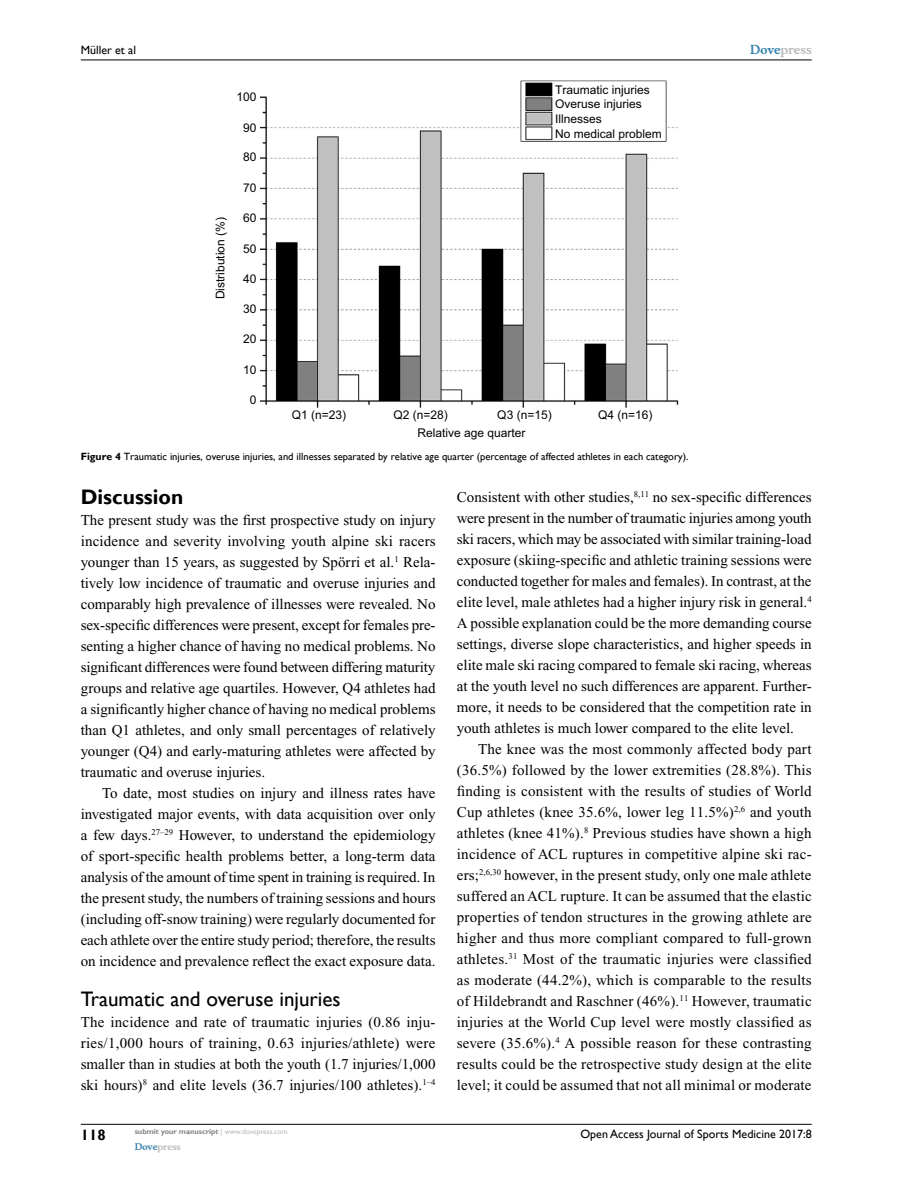
<style>
.page{position:relative;width:918px;height:1188px;background:#fff}
.page>*{position:absolute;margin:0;border:0;box-sizing:border-box;transform-origin:0 0}
.t1{font:21px "Gill Sans";color:#000}
.t2{font:700 21px "Gill Sans";color:#000}
.t3{font:15px/21px "Times New Roman";color:#000;text-align:justify}
.t4{font:700 15px "Gill Sans";color:#000}
.t5{font:12px/14.7px "Arial";color:#000}
.t6{font:12px "Gill Sans";color:#000}
.t7{font:700 12px "Musee";color:#b8babc}
.t8{font:10.5px "Gill Sans";color:#000}
.t9{font:700 9px "Musee";color:#b8babc}
.t10{font:700 7.5px "Gill Sans";color:#808285}
.s1{font-weight:700}
.s2{color:#3785ad}
.s3{font-weight:400;color:#b8babc}
</style>
<div class="page">
<hr style="left:81px;top:1124px;width:731px;height:1px;background:#000">
<hr style="left:81px;top:60px;width:731px;height:1px;background:#000">
<img style="left:260px;top:81px;width:418px;height:327px">
<p class="t6" style="left:81px;top:43px;width:57px">Müller et al</p>
<p class="t5" style="left:213px;top:299px;width:84px;rotate:-90deg">Distribution (%)</p>
<p class="t5" style="left:236px;top:90px;width:22px">100</p>
<p class="t5" style="left:243px;top:120px;width:15px">90</p>
<p class="t5" style="left:243px;top:150px;width:15px">80</p>
<p class="t5" style="left:243px;top:180px;width:15px">70</p>
<p class="t5" style="left:243px;top:211px;width:15px">60</p>
<p class="t5" style="left:243px;top:241px;width:15px">50</p>
<p class="t5" style="left:243px;top:271px;width:15px">40</p>
<p class="t5" style="left:243px;top:301px;width:15px">30</p>
<p class="t5" style="left:243px;top:331px;width:15px">20</p>
<p class="t5" style="left:243px;top:362px;width:15px">10</p>
<p class="t5" style="left:250px;top:393px;width:8px">0</p>
<p class="t5" style="left:555px;top:82px;width:108px">Traumatic injuries<br>Overuse injuries<br>Illnesses<br>No medical problem</p>
<p class="t5" style="left:292px;top:408px;width:56px">Q1 (n=23)</p>
<p class="t5" style="left:394px;top:408px;width:56px">Q2 (n=28)</p>
<p class="t5" style="left:497px;top:408px;width:56px">Q3 (n=15)</p>
<p class="t5" style="left:598px;top:408px;width:56px">Q4 (n=16)</p>
<p class="t5" style="left:418px;top:426px;width:110px">Relative age quarter</p>
<p class="t8" style="left:81px;top:451px;width:609px"><span class="s1">Figure 4</span> Traumatic injuries, overuse injuries, and illnesses separated by relative age quarter (percentage of affected athletes in each category).</p>
<p class="t7" style="left:750px;top:43px;width:63px"><span class="s2">Dove</span>press</p>
<h1 class="t2" style="left:81px;top:484px;width:104px">Discussion</h1>
<p class="t3" style="left:81px;top:509px;width:356px">The present study was the first prospective study on injury incidence and severity involving youth alpine ski racers younger than 15 years, as suggested by Spörri et al.<sup>1</sup> Rela&shy;tively low incidence of traumatic and overuse injuries and comparably high prevalence of illnesses were revealed. No sex-specific differences were present, except for females pre&shy;senting a higher chance of having no medical problems. No significant differences were found between differing maturity groups and relative age quartiles. However, Q4 athletes had a significantly higher chance of having no medical problems than Q1 athletes, and only small percentages of relatively younger (Q4) and early-maturing athletes were affected by traumatic and overuse injuries.</p>
<p class="t3" style="left:81px;top:782px;width:356px;text-indent:21px">To date, most studies on injury and illness rates have investigated major events, with data acquisition over only a few days.<sup>27–29</sup> However, to understand the epidemiology of sport-specific health problems better, a long-term data analysis of the amount of time spent in training is required. In the present study, the numbers of training sessions and hours (including off-snow training) were regularly documented for each athlete over the entire study period; therefore, the results on incidence and prevalence reflect the exact exposure data.</p>
<h1 class="t1" style="left:81px;top:987px;width:261px">Traumatic and overuse injuries</h1>
<p class="t3" style="left:81px;top:1012px;width:356px">The incidence and rate of traumatic injuries (0.86 inju&shy;ries/1,000 hours of training, 0.63 injuries/athlete) were smaller than in studies at both the youth (1.7 injuries/1,000 ski hours)<sup>8</sup> and elite levels (36.7 injuries/100 athletes).<sup>1–4</sup></p>
<p class="t3" style="left:457px;top:487px;width:356px">Consistent with other studies,<sup>8,11</sup> no sex-specific differences were present in the number of traumatic injuries among youth ski racers, which may be associated with similar training-load exposure (skiing-specific and athletic training sessions were conducted together for males and females). In contrast, at the elite level, male athletes had a higher injury risk in general.<sup>4<br></sup>A possible explanation could be the more demanding course settings, diverse slope characteristics, and higher speeds in elite male ski racing compared to female ski racing, whereas at the youth level no such differences are apparent. Further&shy;more, it needs to be considered that the competition rate in youth athletes is much lower compared to the elite level.</p>
<p class="t3" style="left:457px;top:739px;width:356px;text-indent:21px">The knee was the most commonly affected body part (36.5%) followed by the lower extremities (28.8%). This finding is consistent with the results of studies of World Cup athletes (knee 35.6%, lower leg 11.5%)<sup>2,6</sup> and youth athletes (knee 41%).<sup>8</sup> Previous studies have shown a high incidence of ACL ruptures in competitive alpine ski rac&shy;ers;<sup>2,6,30</sup> however, in the present study, only one male athlete suffered an ACL rupture. It can be assumed that the elastic properties of tendon structures in the growing athlete are higher and thus more compliant compared to full-grown athletes.<sup>31</sup> Most of the traumatic injuries were classified as moderate (44.2%), which is comparable to the results of Hildebrandt and Raschner (46%).<sup>11</sup> However, traumatic injuries at the World Cup level were mostly classified as severe (35.6%).<sup>4</sup> A possible reason for these contrasting results could be the retrospective study design at the elite level; it could be assumed that not all minimal or moderate</p>
<p class="t4" style="left:81px;top:1126px;width:26px">118</p>
<p class="t10" style="left:135px;top:1127px;width:154px">submit your manuscript <span class="s3">| www.dovepress.com</span></p>
<p class="t9" style="left:135px;top:1141px;width:48px"><span class="s2">Dove</span>press</p>
<p class="t6" style="left:580px;top:1127px;width:233px">Open Access Journal of Sports Medicine 2017:8</p>
</div>
